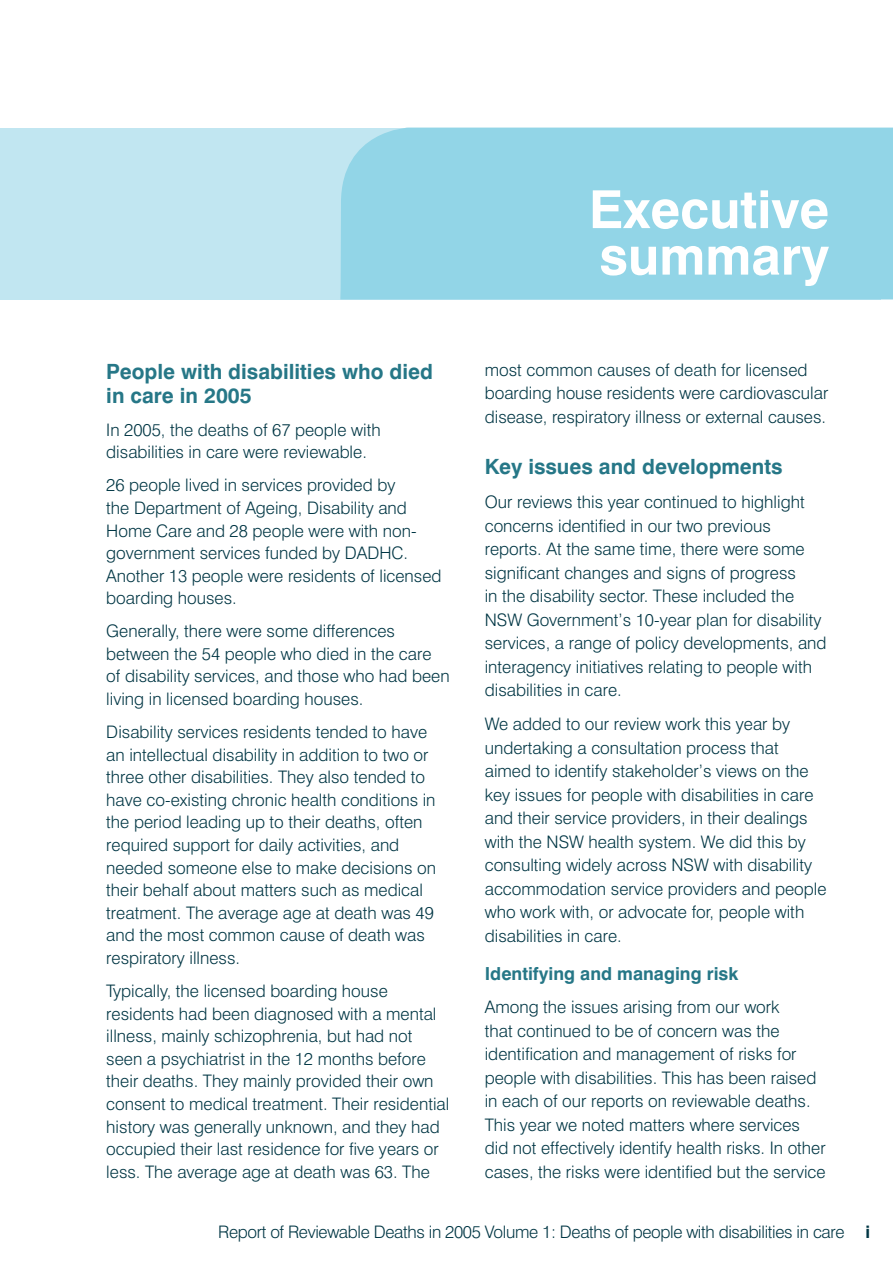
<style>
.page{position:relative;width:893px;height:1263px;background:#fff}
.page>*{position:absolute;margin:0;border:0;box-sizing:border-box;transform-origin:0 0}
.t1{font:700 52.5px/46.5px "Swiss 721 BT";color:#fff}
.t2{font:700 21px/24.2px "Swiss 721 BT";color:#267787}
.t3{font:700 18px "Swiss 721 BT";color:#267787}
.t4{font:300 17.25px/22.6px "Swiss 721 BT";color:#003644}
.t5{font:300 17.25px "Swiss 721 BT";letter-spacing:-.02em;color:#003644}
.s1{font-weight:700}
</style>
<div class="page">
<div style="left:0;top:128px;width:881px;height:171px;background:#c1e6f1"></div>
<div style="left:340px;top:128px;width:553px;height:171px;background:#92d5e7"></div>
<p class="t2" style="left:106px;top:359px;width:328px">People with disabilities who died in care in 2005</p>
<p class="t4" style="left:106px;top:418px;width:276px">In 2005, the deaths of 67 people with disabilities in care were reviewable.</p>
<p class="t4" style="left:106px;top:474px;width:337px">26 people lived in services provided by<br>the Department of Ageing, Disability and Home Care and 28 people were with non&shy;government services funded by DADHC.<br>Another 13 people were residents of licensed boarding houses.</p>
<p class="t4" style="left:106px;top:620px;width:345px">Generally, there were some differences between the 54 people who died in the care of disability services, and those who had been living in licensed boarding houses.</p>
<p class="t4" style="left:106px;top:720px;width:331px">Disability services residents tended to have an intellectual disability in addition to two or three other disabilities. They also tended to have co-existing chronic health conditions in the period leading up to their deaths, often required support for daily activities, and needed someone else to make decisions on their behalf about matters such as medical treatment. The average age at death was 49 and the most common cause of death was respiratory illness.</p>
<p class="t4" style="left:106px;top:979px;width:345px">Typically, the licensed boarding house residents had been diagnosed with a mental illness, mainly schizophrenia, but had not seen a psychiatrist in the 12 months before their deaths. They mainly provided their own consent to medical treatment. Their residential history was generally unknown, and they had occupied their last residence for five years or less. The average age at death was 63. The</p>
<h1 class="t1" style="left:589px;top:186px;width:242px">Executive summary</h1>
<p class="t4" style="left:485px;top:358px;width:345px;line-height:23.5px">most common causes of death for licensed boarding house residents were cardiovascular disease, respiratory illness or external causes.</p>
<p class="t2" style="left:485px;top:455px;width:299px">Key issues and developments</p>
<p class="t4" style="left:485px;top:490px;width:343px;line-height:23.5px">Our reviews this year continued to highlight concerns identified in our two previous reports. At the same time, there were some significant changes and signs of progress<br>in the disability sector. These included the NSW Government’s 10-year plan for disability services, a range of policy developments, and interagency initiatives relating to people with disabilities in care.</p>
<p class="t4" style="left:485px;top:712px;width:343px;line-height:23.5px">We added to our review work this year by undertaking a consultation process that aimed to identify stakeholder’s views on the key issues for people with disabilities in care and their service providers, in their dealings with the NSW health system. We did this by consulting widely across NSW with disability accommodation service providers and people who work with, or advocate for, people with disabilities in care.</p>
<p class="t3" style="left:485px;top:963px;width:255px">Identifying and managing risk</p>
<p class="t4" style="left:485px;top:995px;width:342px;line-height:23.5px">Among the issues arising from our work<br>that continued to be of concern was the identification and management of risks for people with disabilities. This has been raised in each of our reports on reviewable deaths.<br>This year we noted matters where services did not effectively identify health risks. In other cases, the risks were identified but the service</p>
<p class="t5" style="left:218px;top:1222px;width:653px">Report of Reviewable Deaths in 2005 Volume 1: Deaths of people with disabilities in care <span class="s1">i</span></p>
</div>
